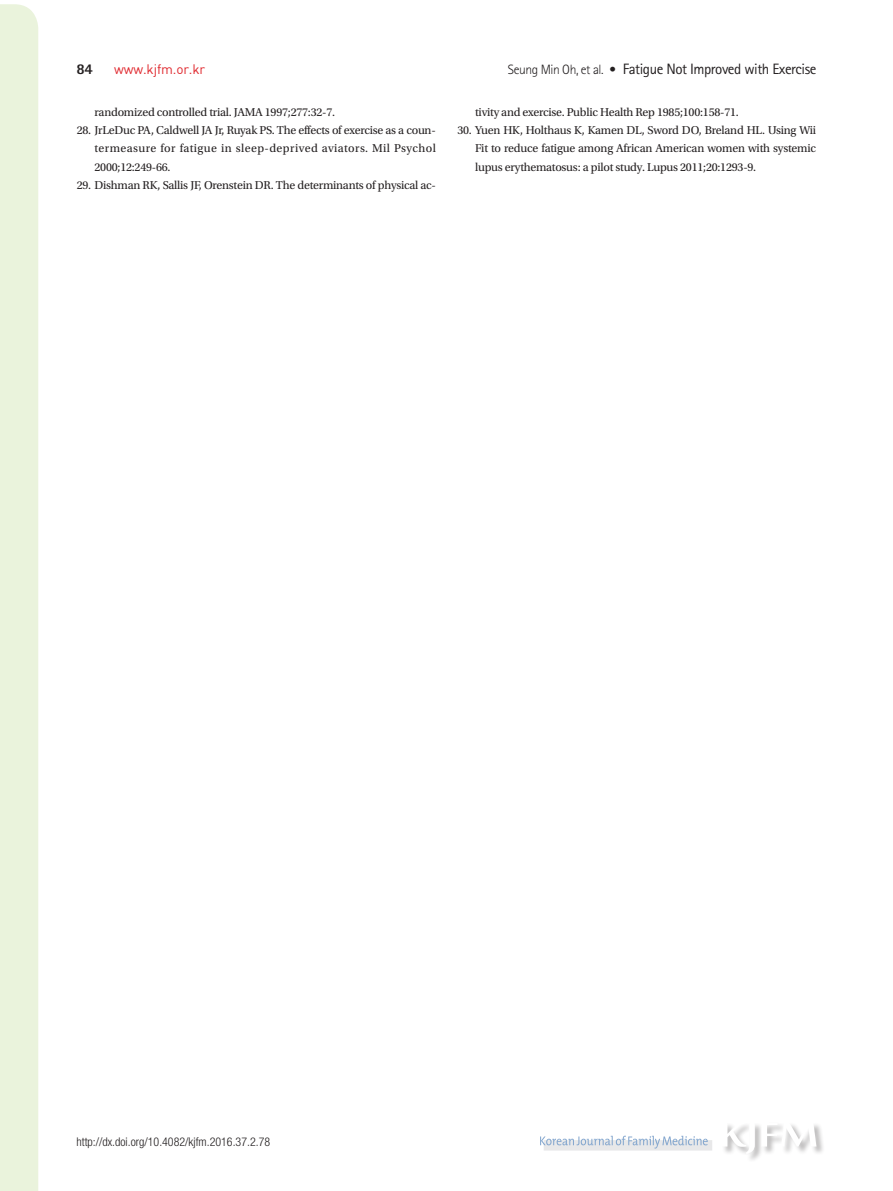
<style>
.page{position:relative;width:893px;height:1191px;background:#fff}
.page>*{position:absolute;margin:0;border:0;box-sizing:border-box;transform-origin:0 0}
.t1{font:15px "Rotis Sans Serif Std";letter-spacing:-.03em;color:#231f20}
.t2{font:800 15px "Rotis Sans Serif Std";color:#231f20}
.t3{font:13.5px "Dinreg";letter-spacing:-.01em;color:#e02a30}
.t4{font:12px/18px "Utopia Std";letter-spacing:-.02em;color:#231f20;text-align:justify}
.t5{font:300 condensed 12px "Helvetica Neue LT Std";color:#231f20}
.s1{font-weight:300;font-size:13.5px}
</style>
<div class="page">
<div style="left:0;top:4px;width:38px;height:1187px;background:#eaf3dc"></div>
<div style="left:721px;top:1122px;width:104px;height:40px;background:#231f20;opacity:.3"></div>
<svg style="left:722px;top:1122px;width:94px;height:32px"></svg>
<div style="left:544px;top:1140px;width:168px;height:10px;background:#e8e8e9"></div>
<svg style="left:540px;top:1135px;width:168px;height:13px"></svg>
<p class="t2" style="left:77px;top:60px;width:18px">84</p>
<p class="t3" style="left:114px;top:61px;width:93px">www.kjfm.or.kr</p>
<p class="t1" style="left:508px;top:60px;width:310px"><span class="s1">Seung Min Oh, et al. •</span> Fatigue Not Improved with Exercise</p>
<p class="t4" style="left:95px;top:104px;width:242px">randomized controlled trial. JAMA 1997;277:32-7.</p>
<p class="t4" style="left:95px;top:122px;width:343px;text-indent:-18px">28. JrLeDuc PA, Caldwell JA Jr, Ruyak PS. The effects of exercise as a coun&shy;termeasure for fatigue in sleep-deprived aviators. Mil Psychol 2000;12:249-66.</p>
<p class="t4" style="left:77px;top:176px;width:361px">29. Dishman RK, Sallis JF, Orenstein DR. The determinants of physical ac-</p>
<p class="t4" style="left:475px;top:104px;width:265px">tivity and exercise. Public Health Rep 1985;100:158-71.</p>
<p class="t4" style="left:475px;top:122px;width:343px;text-indent:-18px">30. Yuen HK, Holthaus K, Kamen DL, Sword DO, Breland HL. Using Wii Fit to reduce fatigue among African American women with systemic lupus erythematosus: a pilot study. Lupus 2011;20:1293-9.</p>
<p class="t5" style="left:77px;top:1134px;width:195px">http://dx.doi.org/10.4082/kjfm.2016.37.2.78</p>
</div>
